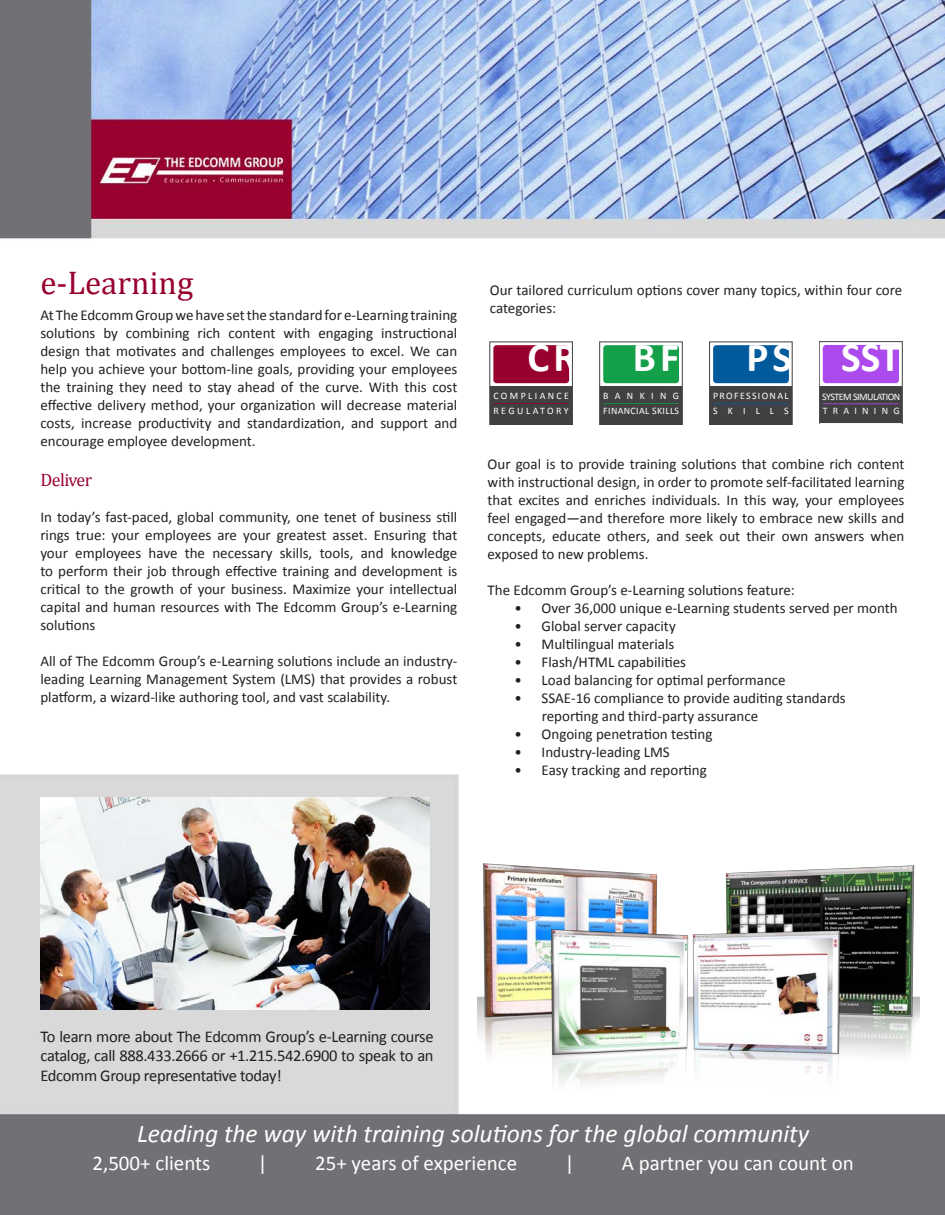
<style>
.page{position:relative;width:945px;height:1215px;background:#fff}
.page>*{position:absolute;margin:0;border:0;box-sizing:border-box;transform-origin:0 0}
.t1{font:700 41.55px "Calibri";color:#fff}
.t2{font:700 41.25px "Calibri";color:#fff}
.Main_Heading{font:33px "Cambria";color:#98012d}
.t3{font:italic 25.5px "Calibri";color:#fff}
.t4{font:21px "Calibri";color:#fff}
.Main_Bullets{font:18px "Cambria";letter-spacing:-.03em;color:#98012d}
.Main_Content{font:16.5px/19.8px "Calibri";letter-spacing:-.02em;color:#231f20;text-align:justify}
.Main_Bullets-2{font:15px/18px "Calibri";color:#231f20;text-align:justify}
.t5{font:9.9px/14.7px "Calibri";letter-spacing:-.05em;color:#fff}
.t6{font:9.9px/14.5px "Calibri";letter-spacing:.035em;color:#fff}
.t7{font:9.9px/14.5px "Calibri";letter-spacing:.24em;color:#fff}
.t8{font:9.9px/14.5px "Calibri";letter-spacing:.135em;color:#fff}
</style>
<div class="page">
<img style="left:0;top:0;width:945px;height:1215px">
<img style="left:41px;top:798px;width:389px;height:212px">
<img style="left:477px;top:871px;width:442px;height:177px">
<img style="left:724px;top:865px;width:190px;height:252px">
<img style="left:482px;top:863px;width:176px;height:254px">
<img style="left:692px;top:930px;width:149px;height:187px">
<img style="left:551px;top:929px;width:138px;height:188px">
<svg style="left:819px;top:342px;width:83px;height:81px;background:#8458a1"></svg>
<div style="left:710px;top:342px;width:82px;height:50px;background:linear-gradient(to right,#fcfdfe,#fff)"></div>
<div style="left:710px;top:386px;width:82px;height:38px;background:#414042"></div>
<svg style="left:713px;top:403px;width:76px;height:1px"></svg>
<div style="left:713px;top:345px;width:76px;height:38px;background:#005a9c;border-radius:3px"></div>
<div style="left:710px;top:342px;width:82px;height:82px;border:1px solid #414042"></div>
<div style="left:600px;top:342px;width:82px;height:54px;background:linear-gradient(to right,#fdfefd,#fff)"></div>
<div style="left:600px;top:386px;width:82px;height:38px;background:#414042"></div>
<svg style="left:603px;top:403px;width:76px;height:1px"></svg>
<div style="left:603px;top:345px;width:76px;height:38px;background:#13a049;border-radius:3px"></div>
<div style="left:600px;top:342px;width:82px;height:82px;border:1px solid #414042"></div>
<div style="left:490px;top:342px;width:82px;height:67px;background:linear-gradient(to right,#fffefe,#fefdfe)"></div>
<div style="left:490px;top:386px;width:82px;height:38px;background:#414042"></div>
<svg style="left:493px;top:403px;width:76px;height:1px"></svg>
<div style="left:493px;top:345px;width:76px;height:38px;background:#98002e;border-radius:3px"></div>
<div style="left:490px;top:342px;width:82px;height:82px;border:1px solid #414042"></div>
<p class="Main_Heading" style="left:40px;top:264px;width:154px">e-Learning</p>
<p class="Main_Bullets-2" style="left:40px;top:306px;width:419px">At The Edcomm Group we have set the standard for e-Learning training solutions by combining rich content with engaging instructional design that motivates and challenges employees to excel. We can help you achieve your bottom-line goals, providing your employees the training they need to stay ahead of the curve. With this cost effective delivery method, your organization will decrease material costs, increase productivity and standardization, and support and encourage employee development.</p>
<p class="Main_Bullets" style="left:40px;top:469px;width:53px">Deliver</p>
<p class="Main_Bullets-2" style="left:40px;top:508px;width:418px">In today’s fast-paced, global community, one tenet of business still rings true: your employees are your greatest asset. Ensuring that your employees have the necessary skills, tools, and knowledge to perform their job through effective training and development is critical to the growth of your business. Maximize your intellectual capital and human resources with The Edcomm Group’s e-Learning solutions</p>
<p class="Main_Bullets-2" style="left:40px;top:652px;width:418px">All of The Edcomm Group’s e-Learning solutions include an industry&shy;leading Learning Management System (LMS) that provides a robust platform, a wizard-like authoring tool, and vast scalability.</p>
<p class="Main_Bullets-2" style="left:490px;top:281px;width:414px">Our tailored curriculum options cover many topics, within four core categories:</p>
<p class="t2" style="left:528px;top:331px;width:51px">CR</p>
<p class="t7" style="left:493px;top:389px;width:77px">COMPLIANCE<br>REGULATORY</p>
<p class="t2" style="left:633px;top:331px;width:48px">BF</p>
<p class="t6" style="left:603px;top:389px;width:77px">BANKING<br>FINANCIAL SKILLS</p>
<p class="t2" style="left:746px;top:331px;width:47px">PS</p>
<p class="t8" style="left:713px;top:389px;width:77px">PROFESSIONAL<br>SKILLS</p>
<p class="t1" style="left:841px;top:331px;width:61px">SST</p>
<p class="t5" style="left:822px;top:389px;width:79px">SYSTEM SIMULATION<br>TRAINING</p>
<p class="Main_Bullets-2" style="left:488px;top:455px;width:418px">Our goal is to provide training solutions that combine rich content with instructional design, in order to promote self-facilitated learning that excites and enriches individuals. In this way, your employees feel engaged—and therefore more likely to embrace new skills and concepts, educate others, and seek out their own answers when exposed to new problems.</p>
<p class="Main_Bullets-2" style="left:488px;top:581px;width:309px">The Edcomm Group’s e-Learning solutions feature:</p>
<p class="Main_Bullets-2" style="left:515px;top:599px;width:385px">• Over 36,000 unique e-Learning students served per month</p>
<p class="Main_Bullets-2" style="left:515px;top:617px;width:163px">• Global server capacity</p>
<p class="Main_Bullets-2" style="left:515px;top:635px;width:161px">• Multilingual materials</p>
<p class="Main_Bullets-2" style="left:515px;top:653px;width:173px">• Flash/HTML capabilities</p>
<p class="Main_Bullets-2" style="left:515px;top:671px;width:273px">• Load balancing for optimal performance</p>
<p class="Main_Bullets-2" style="left:542px;top:689px;width:306px;text-indent:-27px">• SSAE-16 compliance to provide auditing standards reporting and third-party assurance</p>
<p class="Main_Bullets-2" style="left:515px;top:725px;width:199px">• Ongoing penetration testing</p>
<p class="Main_Bullets-2" style="left:515px;top:743px;width:157px">• Industry-leading LMS</p>
<p class="Main_Bullets-2" style="left:515px;top:761px;width:194px">• Easy tracking and reporting</p>
<p class="Main_Content" style="left:40px;top:1026px;width:395px">To learn more about The Edcomm Group’s e-Learning course catalog, call 888.433.2666 or +1.215.542.6900 to speak to an Edcomm Group representative today!</p>
<p class="t3" style="left:137px;top:1116px;width:674px">Leading the way with training solutions for the global community</p>
<p class="t4" style="left:92px;top:1149px;width:120px">2,500+ clients</p>
<p class="t4" style="left:258px;top:1149px;width:11px">|</p>
<p class="t4" style="left:315px;top:1149px;width:204px">25+ years of experience</p>
<p class="t4" style="left:565px;top:1149px;width:11px">|</p>
<p class="t4" style="left:622px;top:1149px;width:234px">A partner you can count on</p>
</div>
